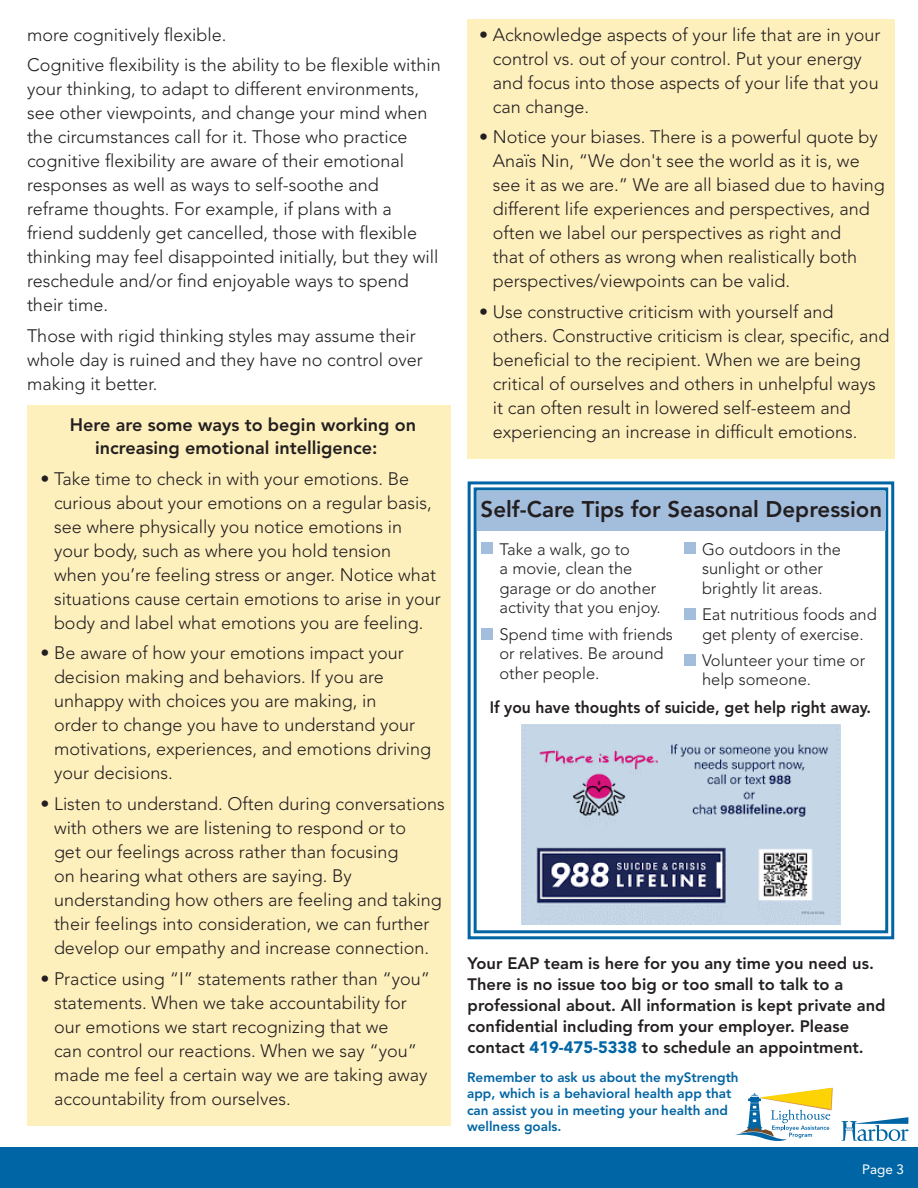
<style>
.page{position:relative;width:918px;height:1188px;background:#fff}
.page>*{position:absolute;margin:0;border:0;box-sizing:border-box;transform-origin:0 0}
.t1{font:800 22.5px "Avenir LT Std";color:#231f20}
.t2{font:300 18px/24px "Avenir LT Std";color:#231f20}
.t3{font:800 18px/22.5px "Avenir LT Std";color:#231f20}
.t4{font:300 16.5px/19.5px "Avenir LT Std";color:#231f20}
.t5{font:800 16.5px/21px "Avenir LT Std";color:#231f20}
.t6{font:800 16.5px "Avenir LT Std";color:#231f20;scale:.95 1}
.t7{font:800 13.5px/16.5px "Avenir LT Std";color:#0065a4}
.t8{font:13.5px "Avenir LT Std";color:#fff}
.s1{font-weight:900;color:#0065a4}
</style>
<div class="page">
<div style="left:468px;top:19px;width:427px;height:440px;background:#fef0bd"></div>
<div style="left:27px;top:405px;width:423px;height:720px;background:#fef0bd"></div>
<div style="left:0;top:1148px;width:918px;height:40px;background:#0065a4"></div>
<svg style="left:467px;top:481px;width:428px;height:459px"></svg>
<div style="left:474px;top:487px;width:414px;height:446px;border:3px solid #0065a4"></div>
<div style="left:477px;top:491px;width:409px;height:40px;background:#a3bddd"></div>
<img style="left:522px;top:724px;width:318px;height:201px">
<div style="left:481px;top:542px;width:12px;height:12px;background:#a3bddd"></div>
<div style="left:481px;top:628px;width:12px;height:12px;background:#a3bddd"></div>
<div style="left:684px;top:542px;width:12px;height:12px;background:#a3bddd"></div>
<div style="left:684px;top:608px;width:12px;height:12px;background:#a3bddd"></div>
<div style="left:684px;top:654px;width:12px;height:12px;background:#a3bddd"></div>
<svg style="left:735px;top:1088px;width:98px;height:53px"></svg>
<svg style="left:842px;top:1117px;width:67px;height:24px"></svg>
<p class="t2" style="left:27px;top:22px;width:201px">more cognitively flexible.</p>
<p class="t2" style="left:27px;top:53px;width:415px">Cognitive flexibility is the ability to be flexible within your thinking, to adapt to different environments, see other viewpoints, and change your mind when the circumstances call for it. Those who practice cognitive flexibility are aware of their emotional responses as well as ways to self-soothe and reframe thoughts. For example, if plans with a friend suddenly get cancelled, those with flexible thinking may feel disappointed initially, but they will reschedule and/or find enjoyable ways to spend their time.</p>
<p class="t2" style="left:27px;top:324px;width:397px">Those with rigid thinking styles may assume their whole day is ruined and they have no control over making it better.</p>
<p class="t3" style="left:95px;top:414px;width:323px;text-indent:-25px">Here are some ways to begin working on increasing emotional intelligence:</p>
<p class="t2" style="left:54px;top:466px;width:388px;text-indent:-14px">• Take time to check in with your emotions. Be curious about your emotions on a regular basis, see where physically you notice emotions in your body, such as where you hold tension<br>when you’re feeling stress or anger. Notice what situations cause certain emotions to arise in your body and label what emotions you are feeling.</p>
<p class="t2" style="left:54px;top:641px;width:379px;text-indent:-14px">• Be aware of how your emotions impact your decision making and behaviors. If you are unhappy with choices you are making, in<br>order to change you have to understand your motivations, experiences, and emotions driving your decisions.</p>
<p class="t2" style="left:54px;top:792px;width:392px;text-indent:-14px">• Listen to understand. Often during conversations with others we are listening to respond or to<br>get our feelings across rather than focusing<br>on hearing what others are saying. By understanding how others are feeling and taking their feelings into consideration, we can further develop our empathy and increase connection.</p>
<p class="t2" style="left:54px;top:967px;width:378px;text-indent:-14px">• Practice using “I” statements rather than “you” statements. When we take accountability for our emotions we start recognizing that we<br>can control our reactions. When we say “you” made me feel a certain way we are taking away accountability from ourselves.</p>
<p class="t2" style="left:493px;top:22px;width:389px;text-indent:-14px">• Acknowledge aspects of your life that are in your control vs. out of your control. Put your energy and focus into those aspects of your life that you can change.</p>
<p class="t2" style="left:493px;top:125px;width:393px;text-indent:-14px">• Notice your biases. There is a powerful quote by Anaïs Nin, “We don't see the world as it is, we see it as we are.” We are all biased due to having different life experiences and perspectives, and often we label our perspectives as right and<br>that of others as wrong when realistically both perspectives/viewpoints can be valid.</p>
<p class="t2" style="left:493px;top:300px;width:398px;text-indent:-14px">• Use constructive criticism with yourself and others. Constructive criticism is clear, specific, and beneficial to the recipient. When we are being critical of ourselves and others in unhelpful ways it can often result in lowered self-esteem and experiencing an increase in difficult emotions.</p>
<p class="t1" style="left:481px;top:495px;width:403px">Self-Care Tips for Seasonal Depression</p>
<p class="t4" style="left:500px;top:539px;width:163px">Take a walk, go to<br>a movie, clean the garage or do another activity that you enjoy.</p>
<p class="t4" style="left:500px;top:624px;width:175px">Spend time with friends or relatives. Be around other people.</p>
<p class="t4" style="left:702px;top:539px;width:141px">Go outdoors in the sunlight or other brightly lit areas.</p>
<p class="t4" style="left:702px;top:605px;width:176px">Eat nutritious foods and get plenty of exercise.</p>
<p class="t4" style="left:702px;top:650px;width:165px">Volunteer your time or help someone.</p>
<p class="t6" style="left:490px;top:697px;width:403px">If you have thoughts of suicide, get help right away.</p>
<p class="t5" style="left:468px;top:953px;width:408px">Your EAP team is here for you any time you need us.</p>
<p class="t5" style="left:468px;top:974px;width:419px">There is no issue too big or too small to talk to a professional about. All information is kept private and</p>
<p class="t5" style="left:468px;top:1016px;width:398px">confidential including from your employer. Please contact <span class="s1">419-475-5338</span> to schedule an appointment.</p>
<p class="t7" style="left:467px;top:1069px;width:273px">Remember to ask us about the myStrength app, which is a behavioral health app that can assist you in meeting your health and wellness goals.</p>
<p class="t8" style="left:862px;top:1161px;width:44px">Page 3</p>
</div>
